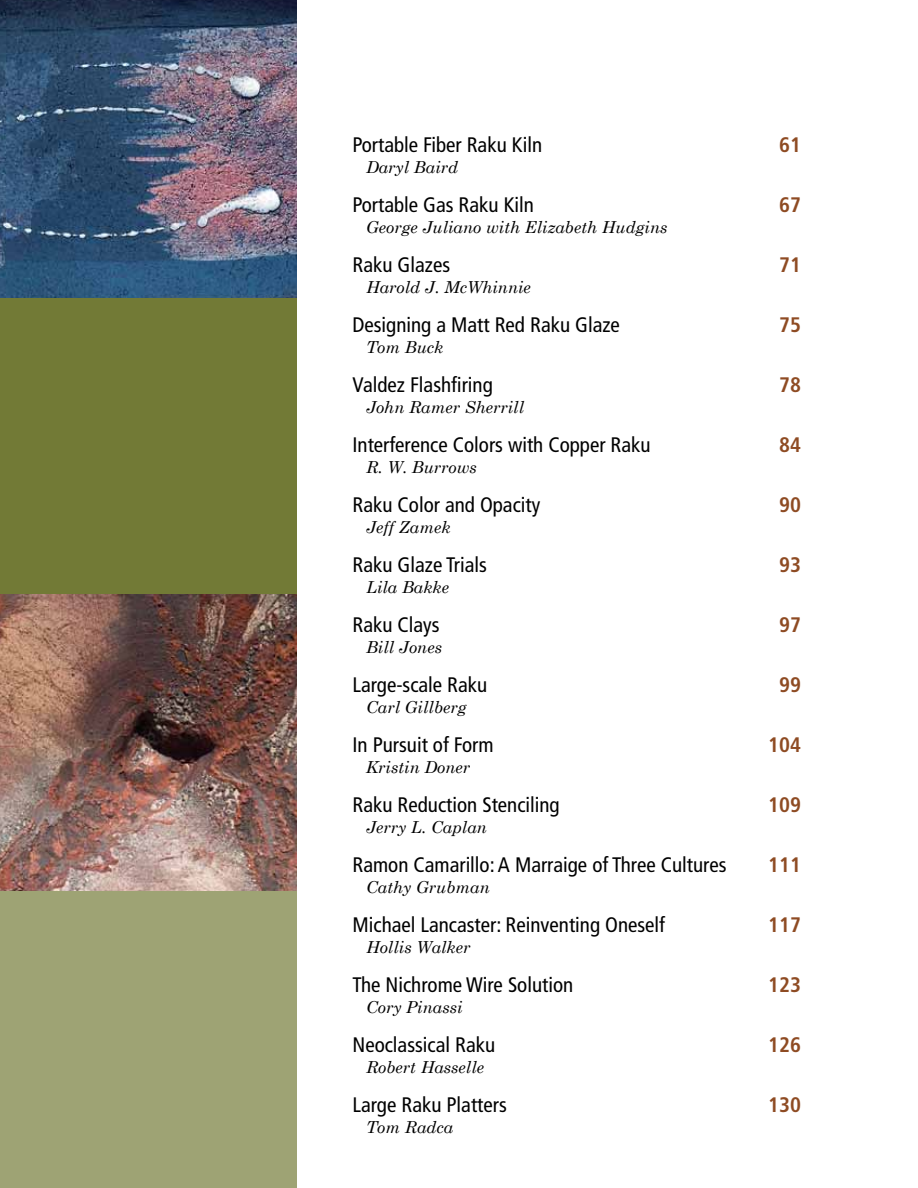
<style>
.page{position:relative;width:918px;height:1188px;background:#fff}
.page>*{position:absolute;margin:0;border:0;box-sizing:border-box;transform-origin:0 0}
.t1{font:condensed 21px "Frutiger";color:#000}
.t2{font:700 condensed 21px "Frutiger";color:#8e4b23}
.t3{font:italic 16.5px "Century Schoolbook";color:#000}
</style>
<div class="page">
<img style="left:0;top:0;width:297px;height:298px">
<div style="left:0;top:298px;width:297px;height:297px;background:#727a36"></div>
<div style="left:0;top:891px;width:297px;height:297px;background:#9ea374"></div>
<img style="left:0;top:595px;width:297px;height:296px">
<p class="t1" style="left:352px;top:133px;width:191px">Portable Fiber Raku Kiln</p>
<p class="t2" style="left:779px;top:132px;width:23px">61</p>
<p class="t3" style="left:366px;top:157px;width:94px">Daryl Baird</p>
<p class="t1" style="left:352px;top:193px;width:183px">Portable Gas Raku Kiln</p>
<p class="t2" style="left:779px;top:192px;width:23px">67</p>
<p class="t3" style="left:366px;top:217px;width:303px">George Juliano with Elizabeth Hudgins</p>
<p class="t1" style="left:352px;top:253px;width:99px">Raku Glazes</p>
<p class="t2" style="left:779px;top:252px;width:23px">71</p>
<p class="t3" style="left:366px;top:277px;width:166px">Harold J. McWhinnie</p>
<p class="t1" style="left:352px;top:313px;width:269px">Designing a Matt Red Raku Glaze</p>
<p class="t2" style="left:779px;top:312px;width:23px">75</p>
<p class="t3" style="left:366px;top:337px;width:79px">Tom Buck</p>
<p class="t1" style="left:352px;top:373px;width:142px">Valdez Flashfiring</p>
<p class="t2" style="left:779px;top:372px;width:23px">78</p>
<p class="t3" style="left:366px;top:397px;width:160px">John Ramer Sherrill</p>
<p class="t1" style="left:352px;top:433px;width:300px">Interference Colors with Copper Raku</p>
<p class="t2" style="left:779px;top:432px;width:23px">84</p>
<p class="t3" style="left:366px;top:457px;width:112px">R. W. Burrows</p>
<p class="t1" style="left:352px;top:493px;width:189px">Raku Color and Opacity</p>
<p class="t2" style="left:779px;top:492px;width:23px">90</p>
<p class="t3" style="left:366px;top:517px;width:86px">Jeff Zamek</p>
<p class="t1" style="left:352px;top:553px;width:136px">Raku Glaze Trials</p>
<p class="t2" style="left:779px;top:552px;width:23px">93</p>
<p class="t3" style="left:366px;top:577px;width:85px">Lila Bakke</p>
<p class="t1" style="left:352px;top:613px;width:89px">Raku Clays</p>
<p class="t2" style="left:779px;top:612px;width:23px">97</p>
<p class="t3" style="left:366px;top:637px;width:78px">Bill Jones</p>
<p class="t1" style="left:352px;top:673px;width:136px">Large-scale Raku</p>
<p class="t2" style="left:779px;top:672px;width:23px">99</p>
<p class="t3" style="left:366px;top:697px;width:102px">Carl Gillberg</p>
<p class="t1" style="left:352px;top:733px;width:143px">In Pursuit of Form</p>
<p class="t2" style="left:768px;top:732px;width:34px">104</p>
<p class="t3" style="left:366px;top:757px;width:106px">Kristin Doner</p>
<p class="t1" style="left:352px;top:793px;width:209px">Raku Reduction Stenciling</p>
<p class="t2" style="left:768px;top:792px;width:34px">109</p>
<p class="t3" style="left:366px;top:817px;width:122px">Jerry L. Caplan</p>
<p class="t1" style="left:352px;top:853px;width:375px">Ramon Camarillo: A Marraige of Three Cultures</p>
<p class="t2" style="left:768px;top:852px;width:34px">111</p>
<p class="t3" style="left:366px;top:877px;width:125px">Cathy Grubman</p>
<p class="t1" style="left:352px;top:913px;width:314px">Michael Lancaster: Reinventing Oneself</p>
<p class="t2" style="left:768px;top:912px;width:34px">117</p>
<p class="t3" style="left:366px;top:937px;width:106px">Hollis Walker</p>
<p class="t1" style="left:352px;top:973px;width:222px">The Nichrome Wire Solution</p>
<p class="t2" style="left:768px;top:972px;width:34px">123</p>
<p class="t3" style="left:366px;top:997px;width:98px">Cory Pinassi</p>
<p class="t1" style="left:352px;top:1033px;width:144px">Neoclassical Raku</p>
<p class="t2" style="left:768px;top:1032px;width:34px">126</p>
<p class="t3" style="left:366px;top:1057px;width:120px">Robert Hasselle</p>
<p class="t1" style="left:352px;top:1093px;width:156px">Large Raku Platters</p>
<p class="t2" style="left:768px;top:1092px;width:34px">130</p>
<p class="t3" style="left:366px;top:1117px;width:89px">Tom Radca</p>
</div>
